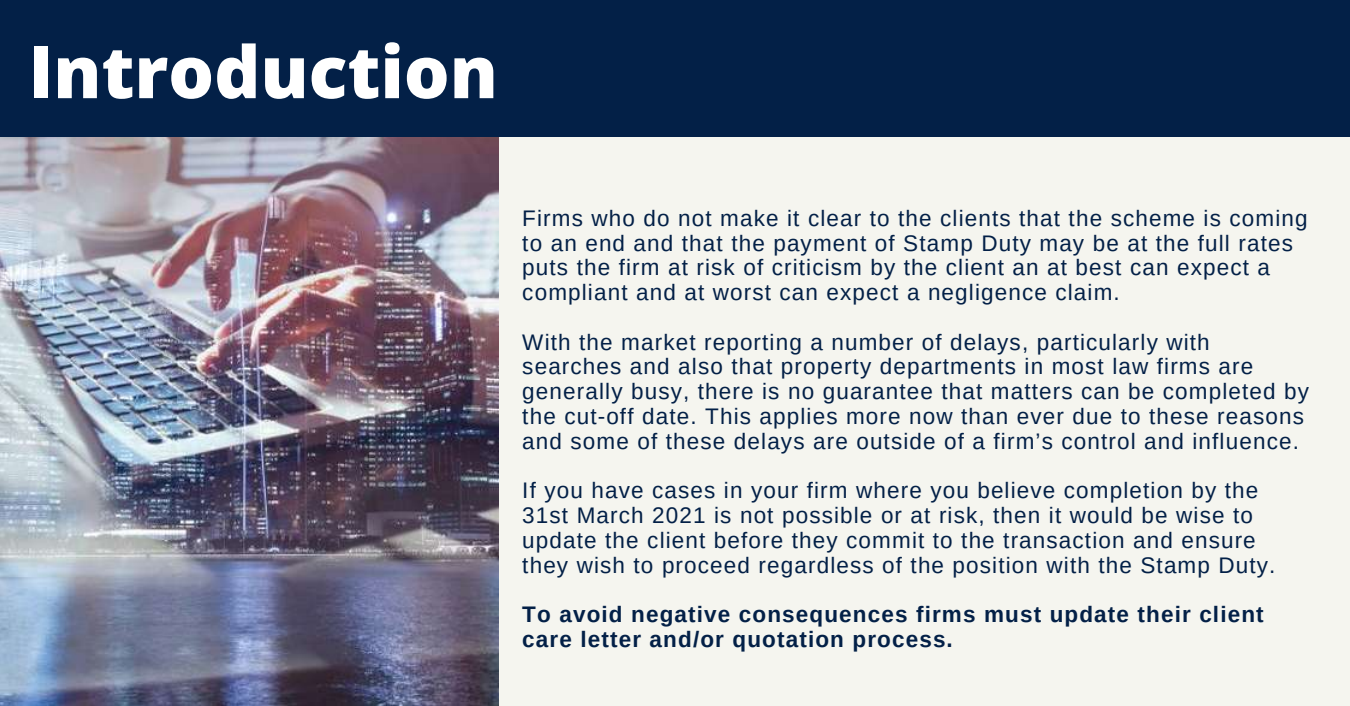
<style>
.page{position:relative;width:1350px;height:706px;background:#fff}
.page>*{position:absolute;margin:0;border:0;box-sizing:border-box;transform-origin:0 0}
.t1{font:800 72px "Open Sans";color:#fff}
.t2{font:22.5px/24.8px "Arimo";letter-spacing:.05em;color:#032047}
.t3{font:700 22.5px/24.8px "Arimo";letter-spacing:.05em;color:#032047}
</style>
<div class="page">
<div style="left:0;top:0;width:1350px;height:705px;background:#f5f5ef"></div>
<img style="left:0;top:136px;width:498px;height:569px">
<div style="left:0;top:0;width:1350px;height:136px;background:#032047"></div>
<h1 class="t1" style="left:28px;top:21px;width:471px">Introduction</h1>
<p class="t2" style="left:522px;top:205px;width:787px">Firms who do not make it clear to the clients that the scheme is coming to an end and that the payment of Stamp Duty may be at the full rates puts the firm at risk of criticism by the client an at best can expect a compliant and at worst can expect a negligence claim.</p>
<p class="t2" style="left:522px;top:329px;width:788px">With the market reporting a number of delays, particularly with searches and also that property departments in most law firms are generally busy, there is no guarantee that matters can be completed by the cut-off date. This applies more now than ever due to these reasons and some of these delays are outside of a firm’s control and influence.</p>
<p class="t2" style="left:522px;top:478px;width:755px">If you have cases in your firm where you believe completion by the 31st March 2021 is not possible or at risk, then it would be wise to update the client before they commit to the transaction and ensure they wish to proceed regardless of the position with the Stamp Duty.</p>
<p class="t3" style="left:522px;top:601px;width:743px">To avoid negative consequences firms must update their client care letter and/or quotation process.</p>
</div>
